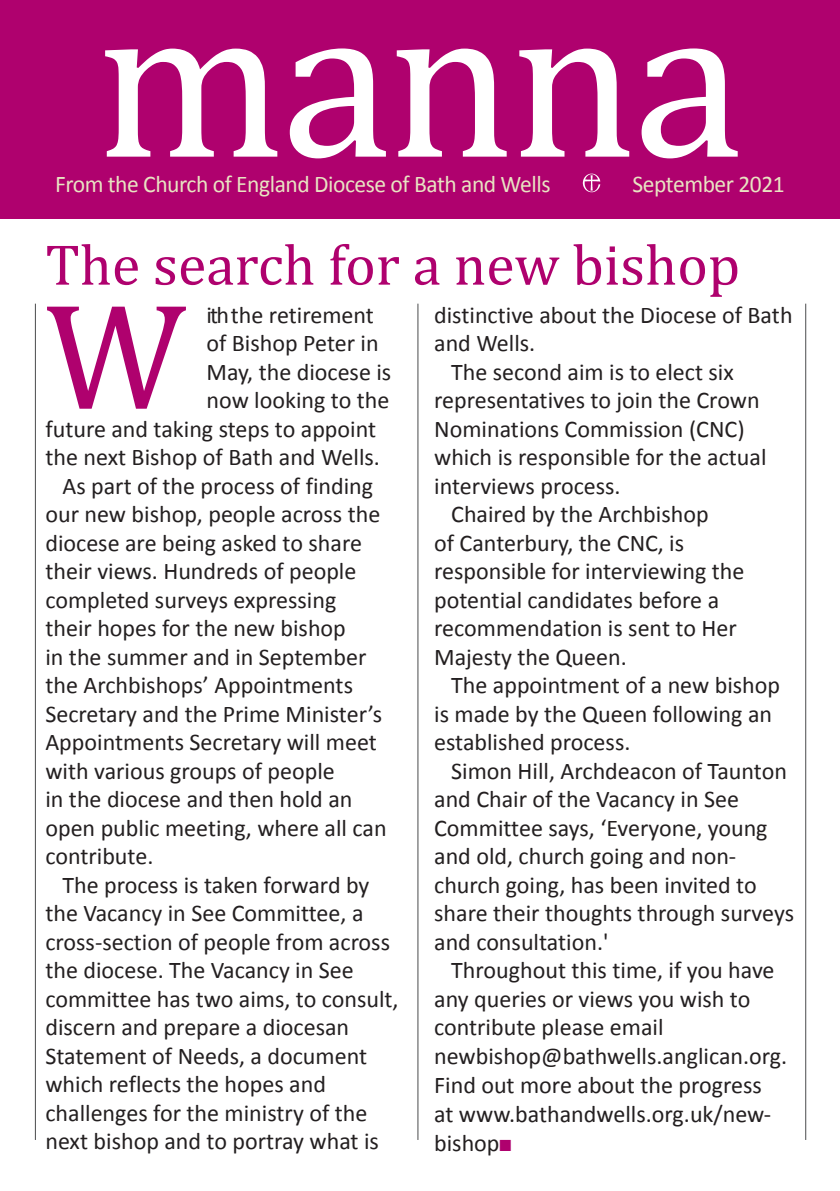
<style>
.page{position:relative;width:840px;height:1191px;background:#fff}
.page>*{position:absolute;margin:0;border:0;box-sizing:border-box;transform-origin:0 0}
.t1{font:227.6px "Cambria";letter-spacing:-.02em;color:#fff}
.FEATURE_DROP_CAP{font:152.2px "Cambria";color:#af016e}
.t2{font:58px "Cambria";color:#af016e}
.BODY_COPY{font:24px/28.6px "Calibri";color:#231f20}
.FEATURE_DROP_CAP-2{font:24px "Calibri";color:#231f20}
.t3{font:24px "Calibri";letter-spacing:-.02em;color:#e8e4c2}
.s1{color:#af016e}
</style>
<div class="page">
<div style="left:0;top:0;width:839px;height:218px;background:#af016e"></div>
<img style="left:582px;top:174px;width:18px;height:18px">
<hr style="left:804px;top:304px;width:1px;height:836px;background:#4b4c4d">
<hr style="left:35px;top:304px;width:1px;height:836px;background:#4b4c4d">
<hr style="left:417px;top:304px;width:1px;height:836px;background:#4b4c4d">
<p class="t1" style="left:96px;top:-55px;width:649px">manna</p>
<p class="t3" style="left:55px;top:169px;width:496px">From the Church of England Diocese of Bath and Wells</p>
<p class="t3" style="left:632px;top:169px;width:154px">September 2021</p>
<p class="t2" style="left:45px;top:231px;width:696px">The search for a new bishop</p>
<p class="FEATURE_DROP_CAP" style="left:45px;top:266px;width:142px">W</p>
<p class="FEATURE_DROP_CAP-2" style="left:206px;top:299px;width:169px">ith the retirement</p>
<p class="FEATURE_DROP_CAP-2" style="left:206px;top:328px;width:174px">of Bishop Peter in</p>
<p class="FEATURE_DROP_CAP-2" style="left:206px;top:356px;width:186px">May, the diocese is</p>
<p class="FEATURE_DROP_CAP-2" style="left:206px;top:385px;width:184px">now looking to the</p>
<p class="FEATURE_DROP_CAP-2" style="left:45px;top:413px;width:332px">future and taking steps to appoint</p>
<p class="FEATURE_DROP_CAP-2" style="left:45px;top:442px;width:336px">the next Bishop of Bath and Wells.</p>
<p class="BODY_COPY" style="left:45px;top:471px;width:342px;text-indent:17px">As part of the process of finding our new bishop, people across the diocese are being asked to share their views. Hundreds of people completed surveys expressing their hopes for the new bishop<br>in the summer and in September the Archbishops’ Appointments<br>Secretary and the Prime Minister’s<br>Appointments Secretary will meet with various groups of people<br>in the diocese and then hold an open public meeting, where all can contribute.</p>
<p class="BODY_COPY" style="left:45px;top:870px;width:354px;text-indent:17px">The process is taken forward by the Vacancy in See Committee, a cross-section of people from across the diocese. The Vacancy in See committee has two aims, to consult, discern and prepare a diocesan<br>Statement of Needs, a document which reflects the hopes and challenges for the ministry of the next bishop and to portray what is</p>
<p class="BODY_COPY" style="left:434px;top:300px;width:360px">distinctive about the Diocese of Bath and Wells.</p>
<p class="BODY_COPY" style="left:434px;top:357px;width:333px;text-indent:17px">The second aim is to elect six representatives to join the Crown<br>Nominations Commission (CNC) which is responsible for the actual interviews process.</p>
<p class="BODY_COPY" style="left:434px;top:500px;width:311px;text-indent:17px">Chaired by the Archbishop<br>of Canterbury, the CNC, is responsible for interviewing the potential candidates before a recommendation is sent to Her<br>Majesty the Queen.</p>
<p class="BODY_COPY" style="left:434px;top:671px;width:347px;text-indent:17px">The appointment of a new bishop is made by the Queen following an established process.</p>
<p class="BODY_COPY" style="left:434px;top:756px;width:361px;text-indent:17px">Simon Hill, Archdeacon of Taunton and Chair of the Vacancy in See<br>Committee says, ‘Everyone, young and old, church going and non&shy;church going, has been invited to share their thoughts through surveys and consultation.'</p>
<p class="BODY_COPY" style="left:434px;top:956px;width:342px;text-indent:17px">Throughout this time, if you have any queries or views you wish to contribute please email</p>
<p class="BODY_COPY" style="left:434px;top:1042px;width:354px">newbishop@bathwells.anglican.org.<br>Find out more about the progress<br>at www.bathandwells.org.uk/new&shy;bishop<span class="s1">■</span></p>
</div>
